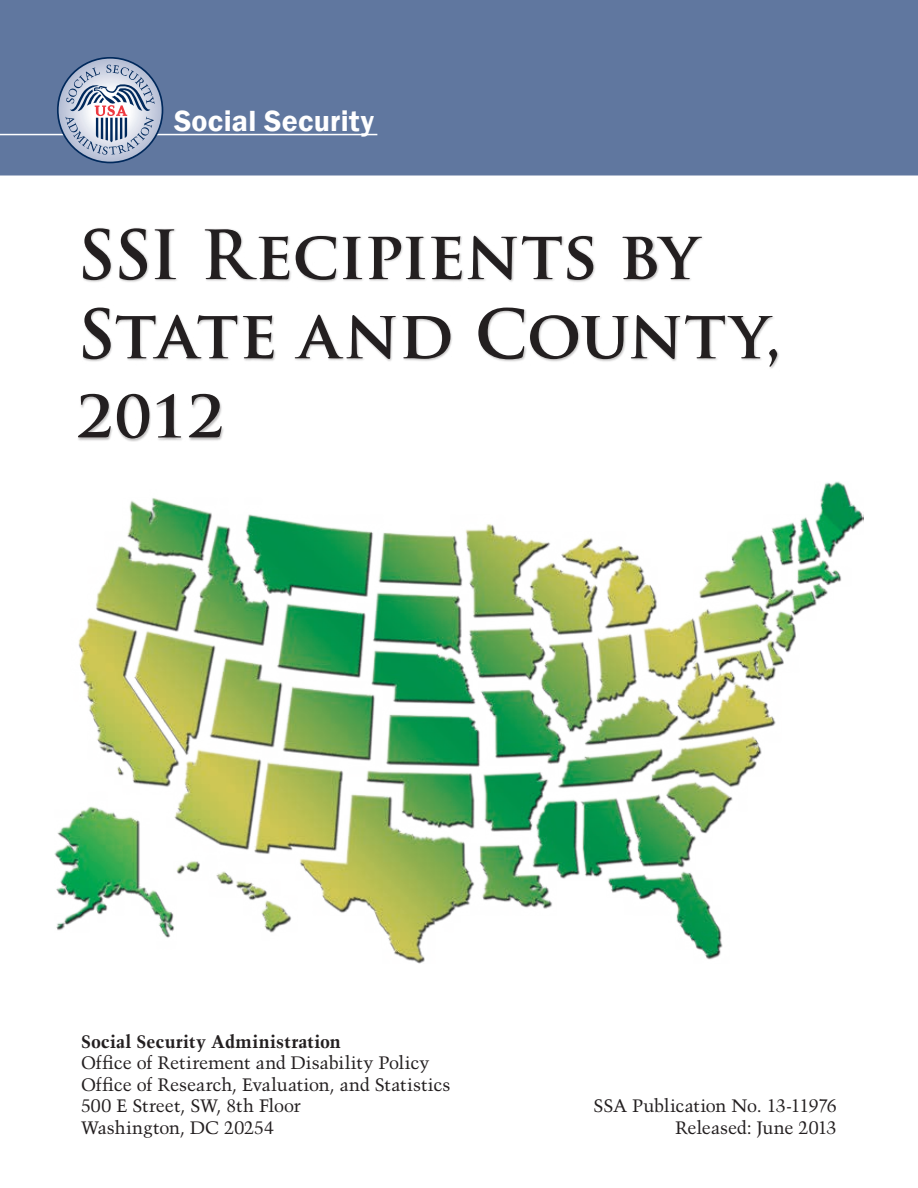
<style>
.page{position:relative;width:918px;height:1188px;background:#fff}
.page>*{position:absolute;margin:0;border:0;box-sizing:border-box;transform-origin:0 0}
.t1{font:700 66px/79.2px "Trajan Pro";letter-spacing:-.01em;color:#231f20}
.t2{font:600 30px "Franklin Gothic";letter-spacing:.005em;color:#fff}
.t3{font:18px/21.6px "Trump Mediaeval";letter-spacing:-.01em;color:#231f20}
.t4{font:700 18px "Trump Mediaeval";letter-spacing:.005em;color:#231f20}
</style>
<div class="page">
<img style="left:55px;top:482px;width:808px;height:481px">
<div style="left:0;top:0;width:918px;height:176px;background:#60779f"></div>
<hr style="left:0;top:134px;width:377px;height:1px;background:#fff">
<svg style="left:58px;top:58px;width:104px;height:105px"></svg>
<div style="left:57px;top:57px;width:106px;height:106px;border:2px solid #00295c;border-radius:50%"></div>
<svg style="left:66px;top:65px;width:89px;height:90px;background:#a8b1c6"></svg>
<div style="left:77px;top:228px;width:703px;height:214px;background:#231f20;opacity:.3"></div>
<h2 class="t2" style="left:174px;top:102px;width:202px">Social Security</h2>
<h1 class="t1" style="left:76px;top:216px;width:707px">SSI Recipients by<br>State and County,<br>2012</h1>
<p class="t4" style="left:81px;top:1030px;width:261px">Social Security Administration</p>
<p class="t3" style="left:81px;top:1052px;width:371px">Office of Retirement and Disability Policy Office of Research, Evaluation, and Statistics 500 E Street, SW, 8th Floor<br>Washington, DC 20254</p>
<p class="t3" style="left:593px;top:1095px;width:245px;text-align:right">SSA Publication No. 13-11976<br>Released: June 2013</p>
</div>
